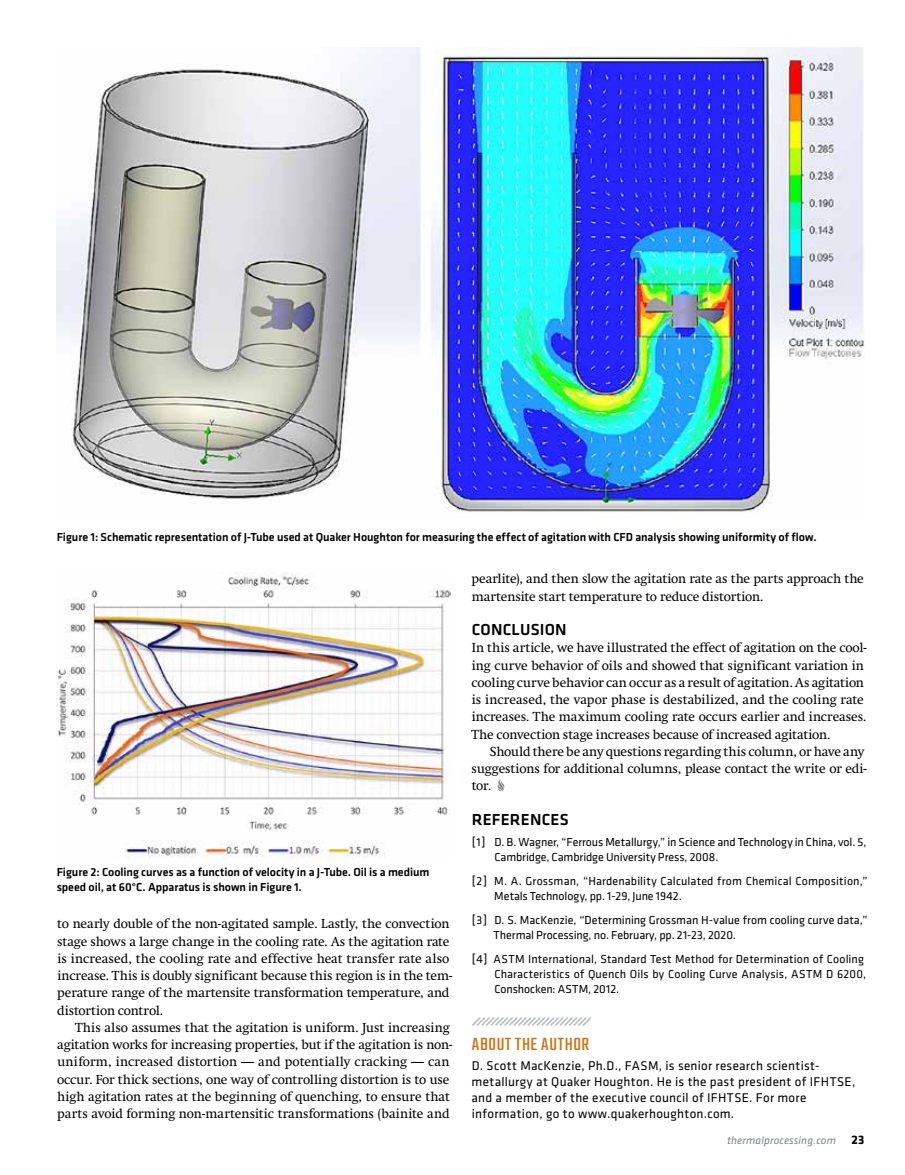
<style>
.page{position:relative;width:905px;height:1175px;background:#fff}
.page>*{position:absolute;margin:0;border:0;box-sizing:border-box;transform-origin:0 0}
.t1{font:19.5px "Teko";letter-spacing:.035em;color:#cb7317}
.t2{font:500 16.5px "Klavika Basic";letter-spacing:.01em;color:#000}
.t3{font:13.2px/15.8px "Klavika Basic";letter-spacing:.02em;color:#000}
.t4{font:12.9px/17.2px "Swift";color:#000}
.t5{font:12px/15px "Klavika Basic";letter-spacing:.005em;color:#000}
.t6{font:500 12px/15px "Klavika Basic";letter-spacing:-.005em;color:#000}
.t7{font:italic 11.25px "Klavika Basic";letter-spacing:.01em;color:#808285}
.s1{font-weight:700;font-style:normal;font-size:12.75px;color:#000}
</style>
<div class="page">
<svg style="left:472px;top:1017px;width:120px;height:9px"></svg>
<svg style="left:497px;top:779px;width:8px;height:13px"></svg>
<img style="left:57px;top:48px;width:807px;height:465px">
<img style="left:57px;top:572px;width:393px;height:287px">
<p class="t6" style="left:57px;top:529px;width:761px">Figure 1: Schematic representation of J-Tube used at Quaker Houghton for measuring the effect of agitation with CFD analysis showing uniformity of flow.</p>
<p class="t6" style="left:57px;top:864px;width:374px">Figure 2: Cooling curves as a function of velocity in a J-Tube. Oil is a medium speed oil, at 60°C. Apparatus is shown in Figure 1.</p>
<p class="t4" style="left:57px;top:915px;width:397px">to nearly double of the non-agitated sample. Lastly, the convection stage shows a large change in the cooling rate. As the agitation rate is increased, the cooling rate and effective heat transfer rate also increase. This is doubly significant because this region is in the tem&shy;perature range of the martensite transformation temperature, and distortion control.</p>
<p class="t4" style="left:57px;top:1018px;width:397px;text-indent:18px">This also assumes that the agitation is uniform. Just increasing agitation works for increasing properties, but if the agitation is non&shy;uniform, increased distortion — and potentially cracking — can occur. For thick sections, one way of controlling distortion is to use high agitation rates at the beginning of quenching, to ensure that parts avoid forming non-martensitic transformations (bainite and</p>
<p class="t4" style="left:471px;top:570px;width:394px">pearlite), and then slow the agitation rate as the parts approach the martensite start temperature to reduce distortion.</p>
<p class="t2" style="left:471px;top:618px;width:96px">CONCLUSION</p>
<p class="t4" style="left:471px;top:639px;width:397px">In this article, we have illustrated the effect of agitation on the cool&shy;ing curve behavior of oils and showed that significant variation in cooling curve behavior can occur as a result of agitation. As agitation is increased, the vapor phase is destabilized, and the cooling rate increases. The maximum cooling rate occurs earlier and increases.<br>The convection stage increases because of increased agitation.</p>
<p class="t4" style="left:471px;top:742px;width:396px;text-indent:18px">Should there be any questions regarding this column, or have any suggestions for additional columns, please contact the write or edi&shy;tor.</p>
<p class="t2" style="left:471px;top:808px;width:99px">REFERENCES</p>
<p class="t5" style="left:494px;top:834px;width:373px;text-indent:-23px">[1] D. B. Wagner, “Ferrous Metallurgy,” in Science and Technology in China, vol. 5,<br>Cambridge, Cambridge University Press, 2008.</p>
<p class="t5" style="left:494px;top:873px;width:375px;text-indent:-23px">[2] M. A. Grossman, “Hardenability Calculated from Chemical Composition,”<br>Metals Technology, pp. 1-29, June 1942.</p>
<p class="t5" style="left:493px;top:912px;width:376px;text-indent:-22px">[3] D. S. MacKenzie, “Determining Grossman H-value from cooling curve data,”<br>Thermal Processing, no. February, pp. 21-23, 2020.</p>
<p class="t5" style="left:494px;top:951px;width:373px;text-indent:-23px">[4] ASTM International, Standard Test Method for Determination of Cooling<br>Characteristics of Quench Oils by Cooling Curve Analysis, ASTM D 6200,<br>Conshocken: ASTM, 2012.</p>
<h1 class="t1" style="left:472px;top:1033px;width:119px">ABOUT THE AUTHOR</h1>
<p class="t3" style="left:471px;top:1057px;width:385px">D. Scott MacKenzie, Ph.D., FASM, is senior research scientist&shy;metallurgy at Quaker Houghton. He is the past president of IFHTSE, and a member of the executive council of IFHTSE. For more information, go to www.quakerhoughton.com.</p>
<p class="t7" style="left:727px;top:1133px;width:139px">thermalprocessing.com <span class="s1">23</span></p>
</div>
